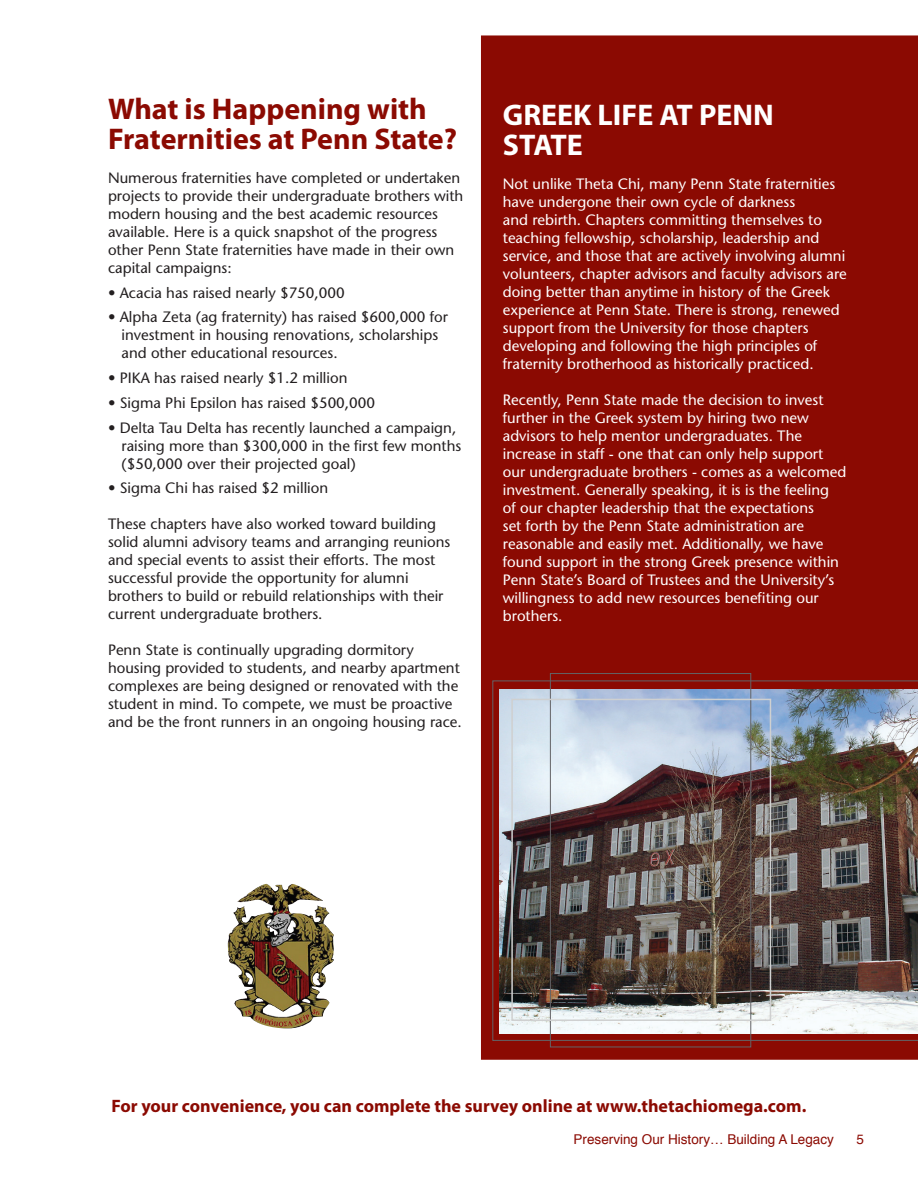
<style>
.page{position:relative;width:918px;height:1188px;background:#fff}
.page>*{position:absolute;margin:0;border:0;box-sizing:border-box;transform-origin:0 0}
.t1{font:700 30px/30px "Myriad Pro";color:#8b0a02}
.t2{font:700 30px/30px "Myriad Pro";color:#fff}
.t3{font:700 18px "Myriad Pro";color:#8b0a02}
.t4{font:15px/18px "Stone Sans";color:#231f20}
.t5{font:15px/18px "Stone Sans";color:#fff}
.t6{font:13.5px "Helvetica";color:#8b0a02}
</style>
<div class="page">
<div style="left:481px;top:35px;width:437px;height:1025px;background:#8b0a02"></div>
<img style="left:493px;top:681px;width:425px;height:360px">
<div style="left:550px;top:673px;width:201px;height:374px;border:1px solid #636366"></div>
<div style="left:511px;top:699px;width:260px;height:322px;border:2px solid #cfd0d0"></div>
<img style="left:228px;top:884px;width:106px;height:144px">
<h1 class="t1" style="left:108px;top:93px;width:351px">What is Happening with<br>Fraternities at Penn State?</h1>
<p class="t4" style="left:108px;top:169px;width:357px">Numerous fraternities have completed or undertaken projects to provide their undergraduate brothers with modern housing and the best academic resources available. Here is a quick snapshot of the progress other Penn State fraternities have made in their own capital campaigns:</p>
<p class="t4" style="left:108px;top:283px;width:238px">• Acacia has raised nearly $750,000</p>
<p class="t4" style="left:122px;top:308px;width:328px;text-indent:-14px">• Alpha Zeta (ag fraternity) has raised $600,000 for investment in housing renovations, scholarships and other educational resources.</p>
<p class="t4" style="left:108px;top:369px;width:241px">• PIKA has raised nearly $1.2 million</p>
<p class="t4" style="left:108px;top:394px;width:269px">• Sigma Phi Epsilon has raised $500,000</p>
<p class="t4" style="left:122px;top:418px;width:341px;text-indent:-14px">• Delta Tau Delta has recently launched a campaign, raising more than $300,000 in the first few months ($50,000 over their projected goal)</p>
<p class="t4" style="left:108px;top:479px;width:222px">• Sigma Chi has raised $2 million</p>
<p class="t4" style="left:108px;top:515px;width:344px">These chapters have also worked toward building solid alumni advisory teams and arranging reunions and special events to assist their efforts. The most successful provide the opportunity for alumni brothers to build or rebuild relationships with their current undergraduate brothers.</p>
<p class="t4" style="left:108px;top:641px;width:355px">Penn State is continually upgrading dormitory housing provided to students, and nearby apartment complexes are being designed or renovated with the student in mind. To compete, we must be proactive and be the front runners in an ongoing housing race.</p>
<h1 class="t2" style="left:503px;top:99px;width:273px">GREEK LIFE AT PENN<br>STATE</h1>
<p class="t5" style="left:503px;top:175px;width:345px">Not unlike Theta Chi, many Penn State fraternities have undergone their own cycle of darkness<br>and rebirth. Chapters committing themselves to teaching fellowship, scholarship, leadership and service, and those that are actively involving alumni volunteers, chapter advisors and faculty advisors are doing better than anytime in history of the Greek experience at Penn State. There is strong, renewed support from the University for those chapters developing and following the high principles of fraternity brotherhood as historically practiced.</p>
<p class="t5" style="left:503px;top:391px;width:345px">Recently, Penn State made the decision to invest further in the Greek system by hiring two new advisors to help mentor undergraduates. The increase in staff - one that can only help support our undergraduate brothers - comes as a welcomed investment. Generally speaking, it is is the feeling<br>of our chapter leadership that the expectations<br>set forth by the Penn State administration are reasonable and easily met. Additionally, we have found support in the strong Greek presence within Penn State’s Board of Trustees and the University’s willingness to add new resources benefiting our brothers.</p>
<p class="t3" style="left:112px;top:1094px;width:696px">For your convenience, you can complete the survey online at www.thetachiomega.com.</p>
<p class="t6" style="left:574px;top:1129px;width:262px">Preserving Our History… Building A Legacy</p>
<p class="t6" style="left:856px;top:1129px;width:9px">5</p>
</div>
